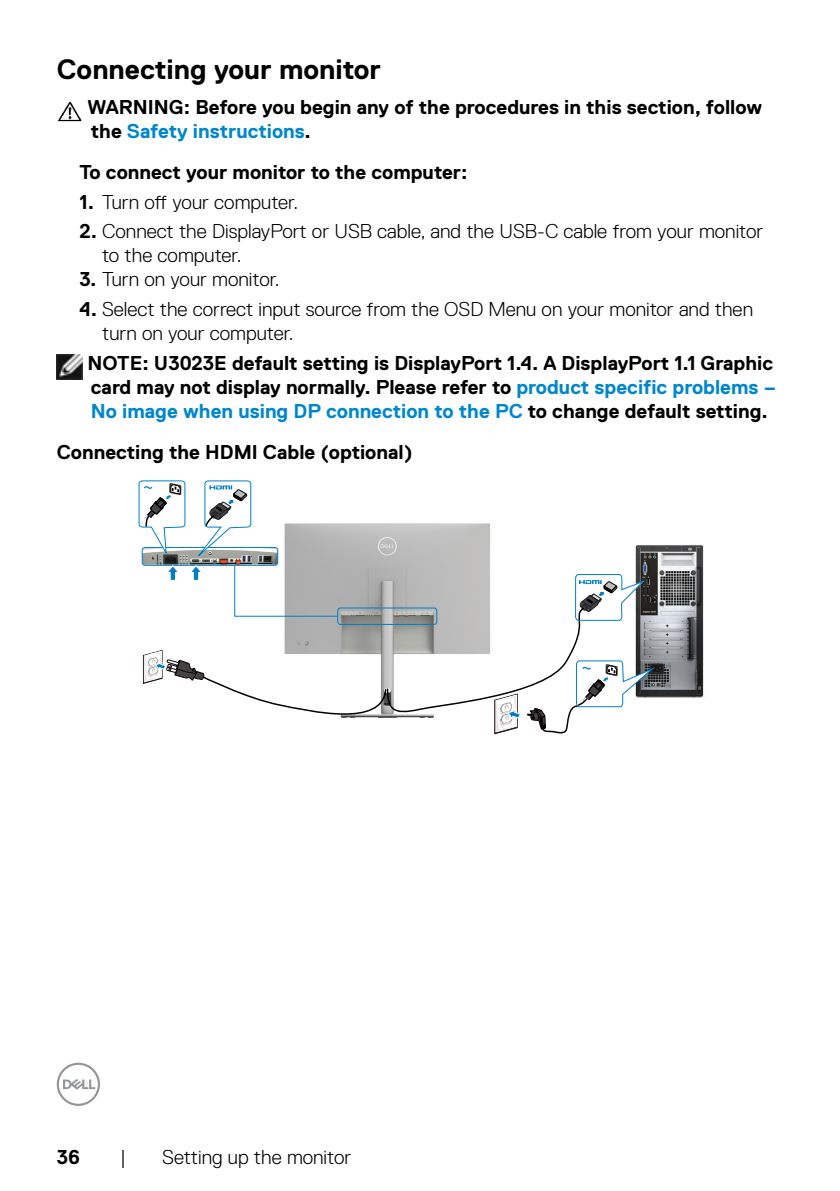
<style>
.page{position:relative;width:840px;height:1191px;background:#fff}
.page>*{position:absolute;margin:0;border:0;box-sizing:border-box;transform-origin:0 0}
.Head2{font:700 28px "Dell Replica";color:#000}
.t1{font:300 20px/24px "Dell Replica";color:#000}
.Note{font:700 20px/24px "Dell Replica";color:#000}
.Caution_Warning{font:700 20px/24px "Dell Replica";color:#000}
.Paragraph{font:700 20px "Dell Replica";color:#000}
.Head4{font:700 20px "Dell Replica";color:#000}
.s1{color:#0087cb}
.s2{font-weight:700}
</style>
<div class="page">
<svg style="left:57px;top:1062px;width:43px;height:44px"></svg>
<img style="left:57px;top:101px;width:25px;height:21px">
<img style="left:57px;top:354px;width:25px;height:25px">
<img style="left:657px;top:545px;width:47px;height:152px">
<svg style="left:138px;top:480px;width:519px;height:254px"></svg>
<p class="Head2" style="left:57px;top:53px;width:325px">Connecting your monitor</p>
<p class="Caution_Warning" style="left:87px;top:95px;width:675px">WARNING: Before you begin any of the procedures in this section, follow the <span class="s1">Safety instructions</span>.</p>
<p class="Paragraph" style="left:79px;top:161px;width:389px">To connect your monitor to the computer:</p>
<p class="t1" style="left:79px;top:190px;width:220px"><span class="s2">1.</span> Turn off your computer.</p>
<p class="t1" style="left:102px;top:219px;width:662px;text-indent:-23px"><span class="s2">2.</span> Connect the DisplayPort or USB cable, and the USB-C cable from your monitor to the computer.</p>
<p class="t1" style="left:79px;top:267px;width:202px"><span class="s2">3.</span> Turn on your monitor.</p>
<p class="t1" style="left:102px;top:297px;width:652px;text-indent:-23px"><span class="s2">4.</span> Select the correct input source from the OSD Menu on your monitor and then turn on your computer.</p>
<p class="Note" style="left:87px;top:351px;width:689px">NOTE: U3023E default setting is DisplayPort 1.4. A DisplayPort 1.1 Graphic card may not display normally. Please refer to <span class="s1">product specific problems –<br>No image when using DP connection to the PC</span> to change default setting.</p>
<p class="Head4" style="left:57px;top:441px;width:357px">Connecting the HDMI Cable (optional)</p>
<p class="Note" style="left:57px;top:1145px;width:25px">36</p>
<p class="t1" style="left:120px;top:1145px;width:7px">|</p>
<p class="t1" style="left:162px;top:1145px;width:190px">Setting up the monitor</p>
</div>
